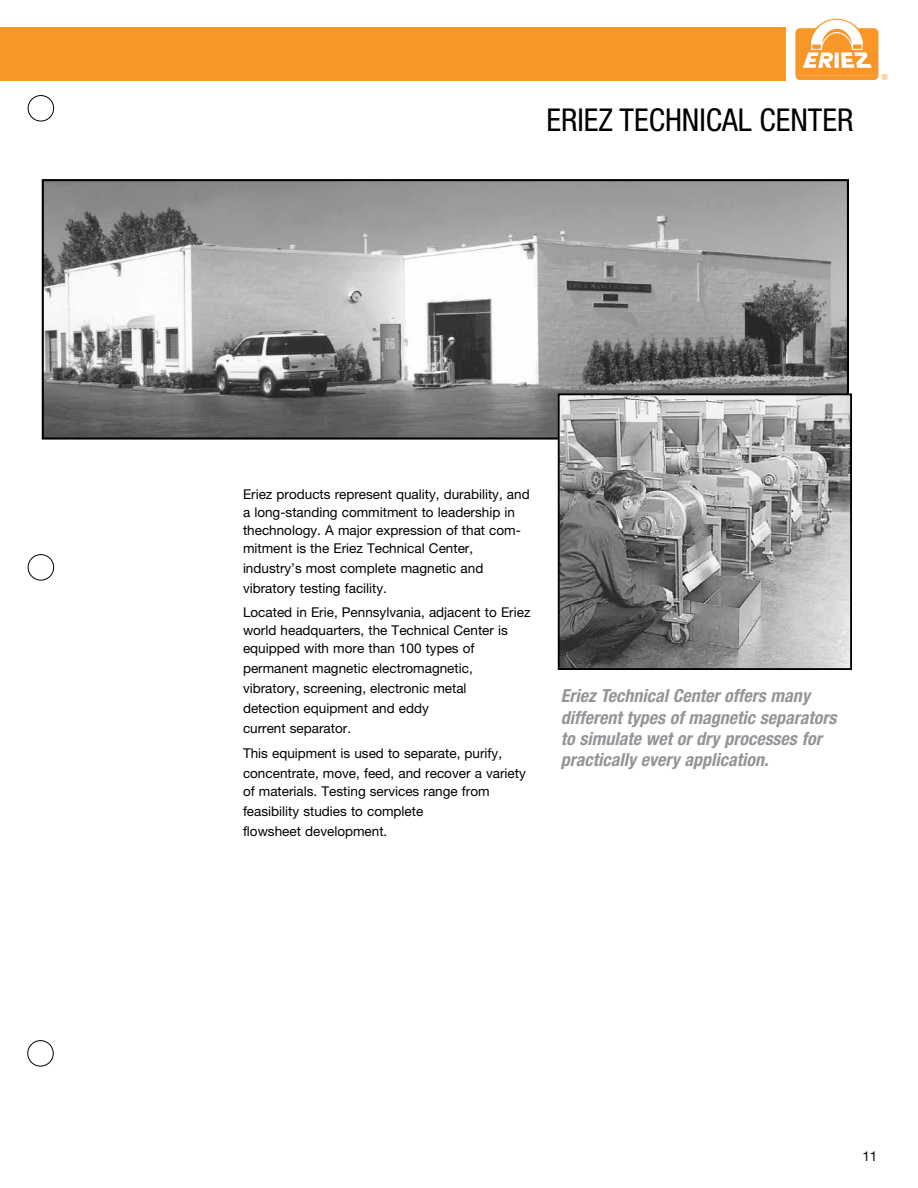
<style>
.page{position:relative;width:918px;height:1188px;background:#fff}
.page>*{position:absolute;margin:0;border:0;box-sizing:border-box;transform-origin:0 0}
.t1{font:condensed 31.5px "Helvetica Neue LT Pro";color:#000}
.t2{font:italic 700 condensed 18px/21.3px "Helvetica Neue LT Pro";color:#939598}
.t3{font:13.5px/20px "Helvetica Neue LT Pro";color:#000}
.t4{font:8.55px "Helvetica";color:#f89728}
</style>
<div class="page">
<svg style="left:795px;top:19px;width:83px;height:61px"></svg>
<div style="left:0;top:27px;width:785px;height:54px;background:#f89728"></div>
<div style="left:28px;top:95px;width:26px;height:26px;border:1px solid #000;border-radius:50%"></div>
<div style="left:28px;top:554px;width:26px;height:26px;border:1px solid #000;border-radius:50%"></div>
<div style="left:27px;top:1040px;width:27px;height:26px;border:1px solid #000;border-radius:50%"></div>
<img style="left:45px;top:182px;width:801px;height:255px">
<div style="left:42px;top:179px;width:807px;height:261px;border:2px solid #000"></div>
<img style="left:561px;top:396px;width:288px;height:271px">
<div style="left:558px;top:393px;width:294px;height:277px;border:2px solid #000"></div>
<h1 class="t1" style="left:547px;top:101px;width:308px">ERIEZ TECHNICAL CENTER</h1>
<p class="t4" style="left:882px;top:70px;width:8px">®</p>
<p class="t3" style="left:243px;top:485px;width:288px;line-height:18px">Eriez products represent quality, durability, and a long-standing commitment to leadership in thechnology. A major expression of that com&shy;mitment is the Eriez Technical Center,</p>
<p class="t3" style="left:243px;top:558px;width:242px">industry’s most complete magnetic and vibratory testing facility.</p>
<p class="t3" style="left:243px;top:603px;width:289px;line-height:18px">Located in Erie, Pennsylvania, adjacent to Eriez world headquarters, the Technical Center is equipped with more than 100 types of</p>
<p class="t3" style="left:243px;top:658px;width:231px">permanent magnetic electromagnetic, vibratory, screening, electronic metal detection equipment and eddy current separator.</p>
<p class="t3" style="left:243px;top:743px;width:284px">This equipment is used to separate, purify, concentrate, move, feed, and recover a variety</p>
<p class="t3" style="left:243px;top:781px;width:248px">of materials. Testing services range from feasibility studies to complete<br>flowsheet development.</p>
<h2 class="t2" style="left:561px;top:686px;width:277px">Eriez Technical Center offers many different types of magnetic separators to simulate wet or dry processes for practically every application.</h2>
<p class="t3" style="left:862px;top:1146px;width:17px">11</p>
</div>
